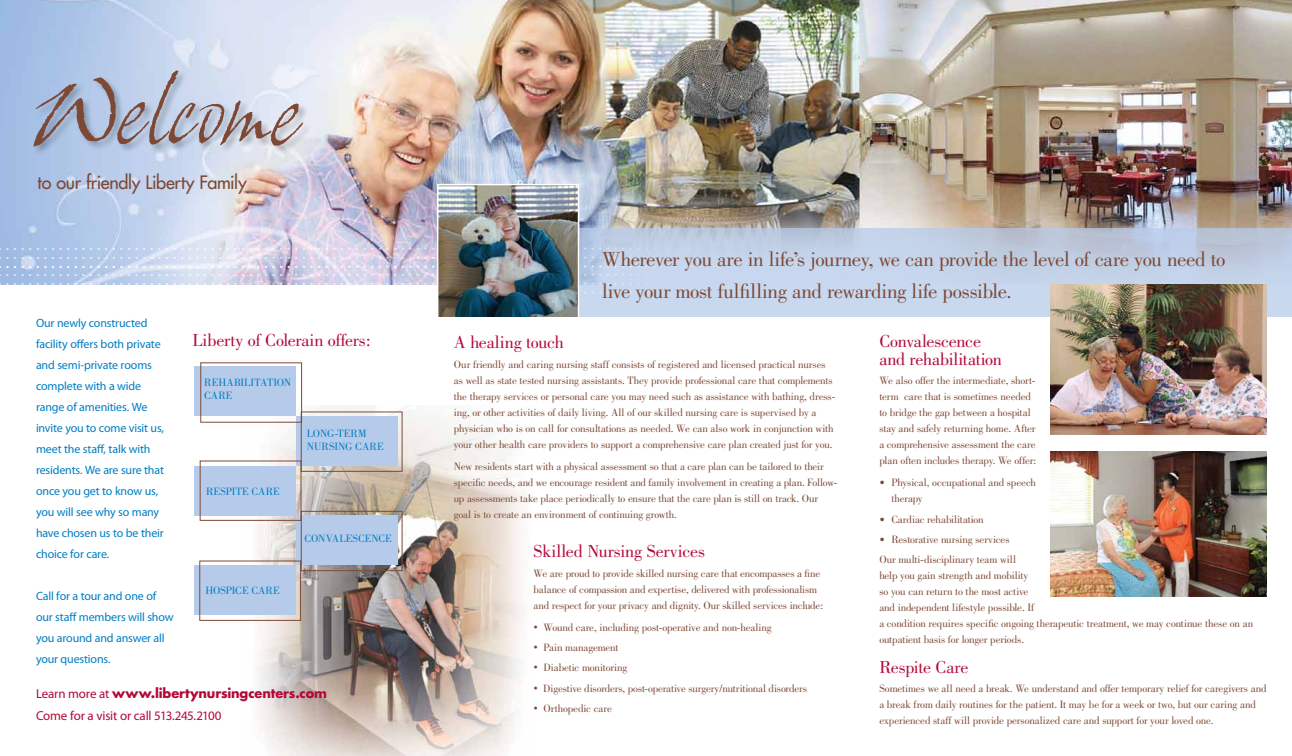
<style>
.page{position:relative;width:1292px;height:756px;background:#fff}
.page>*{position:absolute;margin:0;border:0;box-sizing:border-box;transform-origin:0 0}
.t1{font:21px/32px "Bodoni";letter-spacing:-.02em;color:#7d4935}
.t2{font:18px/18px "Bodoni";letter-spacing:-.01em;color:#b30838}
.t3{font:18px "Futura";letter-spacing:-.015em;color:#7d4935}
.t4{font:700 13px "Futura";letter-spacing:-.01em;color:#b30838}
.t5{font:13px "Myriad Pro";letter-spacing:-.015em;color:#b30838}
.t6{font:12px/21px "Myriad Pro";letter-spacing:-.015em;color:#007dc3}
.t7{font:11px/16px "Bodoni";letter-spacing:-.015em;color:#7d4935}
.t8{font:11px/13px "Bodoni";color:#007dc3}
.s1{font-family:"Myriad Pro";font-weight:400}
.s2{font-size:9px}
</style>
<div class="page">
<img style="left:784px;top:0;width:508px;height:228px">
<svg style="left:784px;top:228px;width:508px;height:89px;background:#c1cfe5"></svg>
<img style="left:1050px;top:285px;width:216px;height:150px">
<img style="left:1050px;top:451px;width:216px;height:146px">
<img style="left:0;top:0;width:784px;height:756px">
<img style="left:440px;top:187px;width:136px;height:128px">
<div style="left:437px;top:184px;width:142px;height:134px;border:2px solid #fff"></div>
<h2 class="t3" style="left:38px;top:170px;width:211px">to our friendly Liberty Family</h2>
<p class="t6" style="left:36px;top:312px;width:130px">Our newly constructed facility offers both private and semi-private rooms complete with a wide range of amenities. We invite you to come visit us, meet the staff, talk with residents. We are sure that once you get to know us, you will see why so many have chosen us to be their choice for care.</p>
<p class="t6" style="left:36px;top:585px;width:139px">Call for a tour and one of our staff members will show you around and answer all your questions.</p>
<p class="t4" style="left:36px;top:684px;width:292px"><span class="s1">Learn more at</span> www.libertynursingcenters.com</p>
<p class="t5" style="left:36px;top:708px;width:187px">Come for a visit or call 513.245.2100</p>
<h2 class="t2" style="left:192px;top:332px;width:180px">Liberty of Colerain offers:</h2>
<p class="t8" style="left:204px;top:376px;width:89px">REHABILITATION<br>CARE</p>
<p class="t8" style="left:307px;top:427px;width:78px">LONG-TERM<br>NURSING CARE</p>
<p class="t8" style="left:206px;top:484px;width:75px">RESPITE CARE</p>
<p class="t8" style="left:305px;top:532px;width:89px">CONVALESCENCE</p>
<p class="t8" style="left:205px;top:584px;width:76px">HOSPICE CARE</p>
<h1 class="t1" style="left:602px;top:243px;width:625px">Wherever you are in life’s journey, we can provide the level of care you need to live your most fulfilling and rewarding life possible.</h1>
<h2 class="t2" style="left:879px;top:332px;width:124px">Convalescence and rehabilitation</h2>
<p class="t7" style="left:879px;top:373px;width:158px">We also offer the intermediate, short&shy;term care that is sometimes needed to bridge the gap between a hospital stay and safely returning home. After a comprehensive assessment the care plan often includes therapy. We offer:</p>
<p class="t7" style="left:891px;top:475px;width:146px;text-indent:-12px">• Physical, occupational and speech therapy</p>
<p class="t7" style="left:879px;top:511px;width:106px">• Cardiac rehabilitation</p>
<p class="t7" style="left:879px;top:529px;width:138px;line-height:20.3px">• Restorative nursing services<br>Our multi-disciplinary team will</p>
<p class="t7" style="left:879px;top:568px;width:375px">help you gain strength and mobility<br>so you can return to the most active<br>and independent lifestyle possible. If<br>a condition requires specific ongoing therapeutic treatment, we may continue these on an outpatient basis for longer periods.</p>
<h2 class="t2" style="left:879px;top:658px;width:90px">Respite Care</h2>
<p class="t7" style="left:879px;top:681px;width:389px">Sometimes we all need a break. We understand and offer temporary relief for caregivers and a break from daily routines for the patient. It may be for a week or two, but our caring and experienced staff will provide personalized care and support for your loved one.</p>
<h2 class="t2" style="left:454px;top:334px;width:111px">A healing touch</h2>
<p class="t7" style="left:454px;top:356px;width:383px">Our friendly and caring nursing staff consists of registered and licensed practical nurses as well as state tested nursing assistants. They provide professional care that complements the therapy services or personal care you may need such as assistance with bathing, dress&shy;ing, or other activities of daily living. All of our skilled nursing care is supervised by a physician who is on call for consultations as needed. We can also work in conjunction with your other health care providers to support a comprehensive care plan created just for you.</p>
<p class="t7" style="left:454px;top:458px;width:385px">New residents start with a physical assessment so that a care plan can be tailored to their specific needs, and we encourage resident and family involvement in creating a plan. Follow&shy;up assessments take place periodically to ensure that the care plan is still on track. Our goal is to create an environment of continuing growth.</p>
<h2 class="t2" style="left:533px;top:543px;width:173px">Skilled Nursing Services</h2>
<p class="t7" style="left:533px;top:565px;width:291px">We are proud to provide skilled nursing care that encompasses a fine balance of compassion and expertise, delivered with professionalism and respect for your privacy and dignity. Our skilled services include:</p>
<p class="t7" style="left:533px;top:619px;width:240px"><span class="s2">•</span> Wound care, including post-operative and non-healing</p>
<p class="t7" style="left:533px;top:640px;width:86px"><span class="s2">•</span> Pain management</p>
<p class="t7" style="left:533px;top:660px;width:95px"><span class="s2">•</span> Diabetic monitoring</p>
<p class="t7" style="left:533px;top:680px;width:275px"><span class="s2">•</span> Digestive disorders, post-operative surgery/nutritional disorders</p>
<p class="t7" style="left:533px;top:700px;width:80px"><span class="s2">•</span> Orthopedic care</p>
</div>
